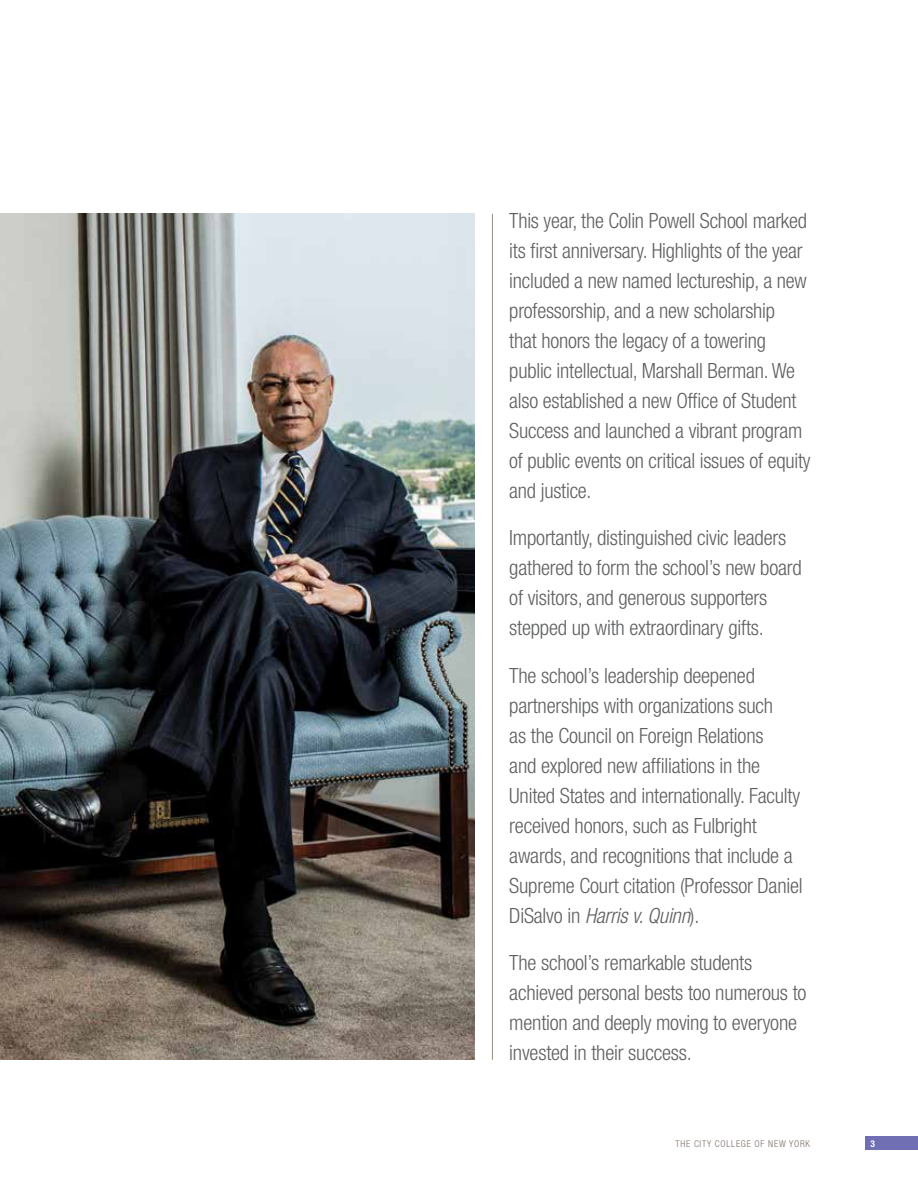
<style>
.page{position:relative;width:918px;height:1188px;background:#fff}
.page>*{position:absolute;margin:0;border:0;box-sizing:border-box;transform-origin:0 0}
.t1{font:300 condensed 21px/30px "Helvetica Neue LT Std";letter-spacing:-.01em;color:#5f6062}
.t2{font:300 condensed 9.3px "Helvetica Neue LT Std";letter-spacing:.08em;color:#7b6e66}
.t3{font:700 condensed 9.3px "Helvetica Neue LT Std";color:#fff}
.s1{font-style:italic}
</style>
<div class="page">
<img style="left:0;top:214px;width:475px;height:846px">
<hr style="left:492px;top:214px;width:1px;height:846px;background:#9a8b7d">
<div style="left:865px;top:1137px;width:53px;height:13px;background:#716fb4"></div>
<p class="t1" style="left:509px;top:205px;width:303px">This year, the Colin Powell School marked its first anniversary. Highlights of the year included a new named lectureship, a new professorship, and a new scholarship<br>that honors the legacy of a towering public intellectual, Marshall Berman. We also established a new Office of Student Success and launched a vibrant program of public events on critical issues of equity and justice.</p>
<p class="t1" style="left:509px;top:523px;width:294px">Importantly, distinguished civic leaders gathered to form the school’s new board of visitors, and generous supporters stepped up with extraordinary gifts.</p>
<p class="t1" style="left:509px;top:660px;width:295px">The school’s leadership deepened partnerships with organizations such<br>as the Council on Foreign Relations<br>and explored new affiliations in the United States and internationally. Faculty received honors, such as Fulbright awards, and recognitions that include a Supreme Court citation (Professor Daniel DiSalvo in <span class="s1">Harris v. Quinn</span>).</p>
<p class="t1" style="left:509px;top:947px;width:299px">The school’s remarkable students achieved personal bests too numerous to mention and deeply moving to everyone invested in their success.</p>
<p class="t2" style="left:676px;top:1138px;width:136px">THE CITY COLLEGE OF NEW YORK</p>
<p class="t3" style="left:870px;top:1138px;width:6px">3</p>
</div>
